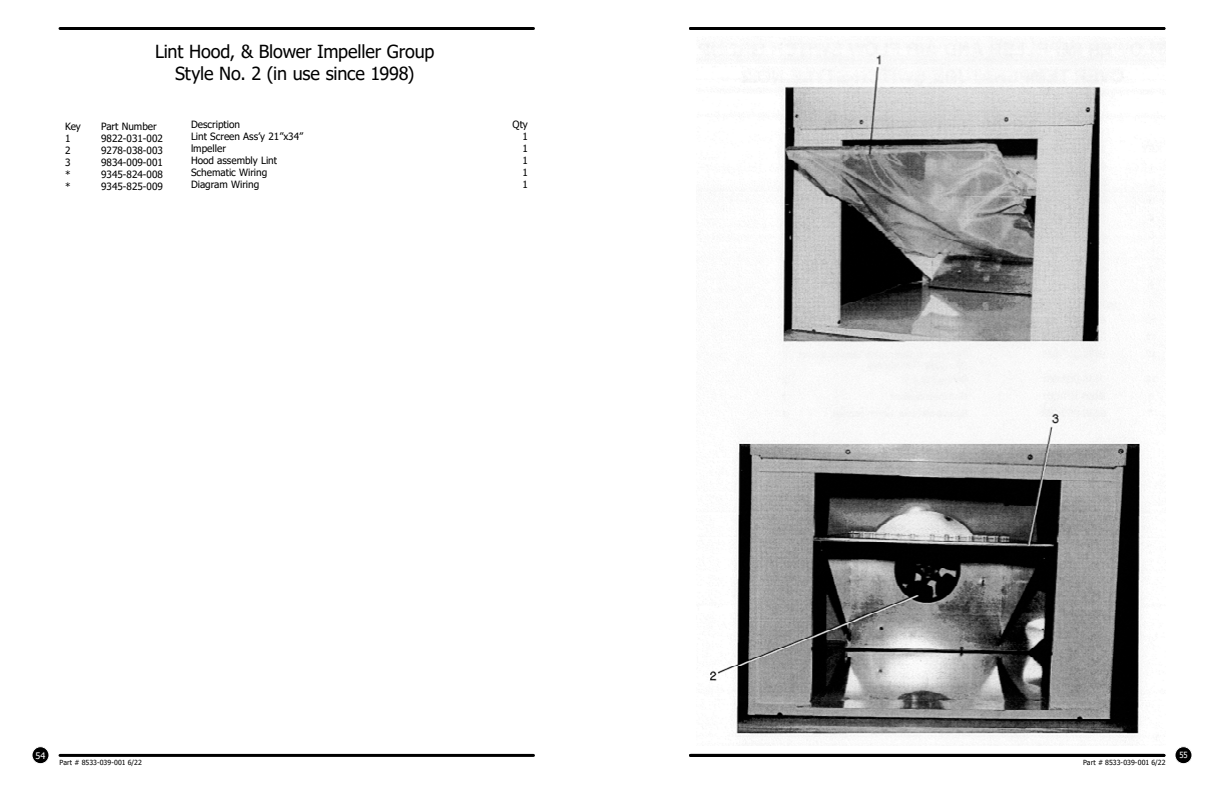
<style>
.page{position:relative;width:1224px;height:792px;background:#fff}
.page>*{position:absolute;margin:0;border:0;box-sizing:border-box;transform-origin:0 0}
.t1{font:18px/21.6px "Tahoma";letter-spacing:-.01em;color:#000;text-align:center}
.t2{font:10px "Tahoma";color:#000}
.t3{font:9px "Tahoma";color:#fff}
.t4{font:8.5px "Tahoma";color:#fff;scale:.9 1}
.t5{font:7px "Tahoma";color:#000}
</style>
<div class="page">
<img style="left:699px;top:40px;width:466px;height:705px">
<hr style="left:60px;top:27px;width:474px;height:3px;background:#000">
<hr style="left:60px;top:754px;width:474px;height:3px;background:#000">
<div style="left:32px;top:747px;width:17px;height:17px;background:#000;border-radius:50%"></div>
<div style="left:32px;top:746px;width:18px;height:18px;border:1px solid #fff;border-radius:50%"></div>
<hr style="left:690px;top:27px;width:474px;height:3px;background:#000">
<hr style="left:690px;top:754px;width:474px;height:3px;background:#000">
<div style="left:1175px;top:747px;width:17px;height:17px;background:#000;border-radius:50%"></div>
<div style="left:1174px;top:746px;width:18px;height:18px;border:1px solid #fff;border-radius:50%"></div>
<h1 class="t1" style="left:155px;top:42px;width:281px">Lint Hood, &amp; Blower Impeller Group<br>Style No. 2 (in use since 1998)</h1>
<p class="t2" style="left:65px;top:120px;width:17px">Key</p>
<p class="t2" style="left:101px;top:120px;width:57px">Part Number</p>
<p class="t2" style="left:65px;top:132px;width:7px">1</p>
<p class="t2" style="left:101px;top:132px;width:63px">9822-031-002</p>
<p class="t2" style="left:65px;top:144px;width:7px">2</p>
<p class="t2" style="left:101px;top:144px;width:63px">9278-038-003</p>
<p class="t2" style="left:65px;top:156px;width:7px">3</p>
<p class="t2" style="left:101px;top:156px;width:63px">9834-009-001</p>
<p class="t2" style="left:65px;top:168px;width:7px">*</p>
<p class="t2" style="left:101px;top:168px;width:63px">9345-824-008</p>
<p class="t2" style="left:65px;top:180px;width:7px">*</p>
<p class="t2" style="left:101px;top:180px;width:63px">9345-825-009</p>
<p class="t2" style="left:191px;top:118px;width:51px">Description</p>
<p class="t2" style="left:513px;top:118px;width:17px">Qty</p>
<p class="t2" style="left:191px;top:130px;width:114px">Lint Screen Ass’y 21”x34”</p>
<p class="t2" style="left:523px;top:130px;width:7px">1</p>
<p class="t2" style="left:191px;top:142px;width:36px">lmpeller</p>
<p class="t2" style="left:523px;top:142px;width:7px">1</p>
<p class="t2" style="left:191px;top:154px;width:88px">Hood assembly Lint</p>
<p class="t2" style="left:523px;top:154px;width:7px">1</p>
<p class="t2" style="left:191px;top:166px;width:78px">Schematic Wiring</p>
<p class="t2" style="left:523px;top:166px;width:7px">1</p>
<p class="t2" style="left:191px;top:178px;width:70px">Diagram Wiring</p>
<p class="t2" style="left:523px;top:178px;width:7px">1</p>
<p class="t3" style="left:36px;top:749px;width:11px">54</p>
<p class="t3" style="left:1179px;top:749px;width:11px">55</p>
<p class="t5" style="left:60px;top:758px;width:84px">Part # 8533-039-001 6/22</p>
<p class="t5" style="left:1083px;top:758px;width:84px">Part # 8533-039-001 6/22</p>
<p class="t4" style="left:1179px;top:750px;width:11px">55</p>
</div>
